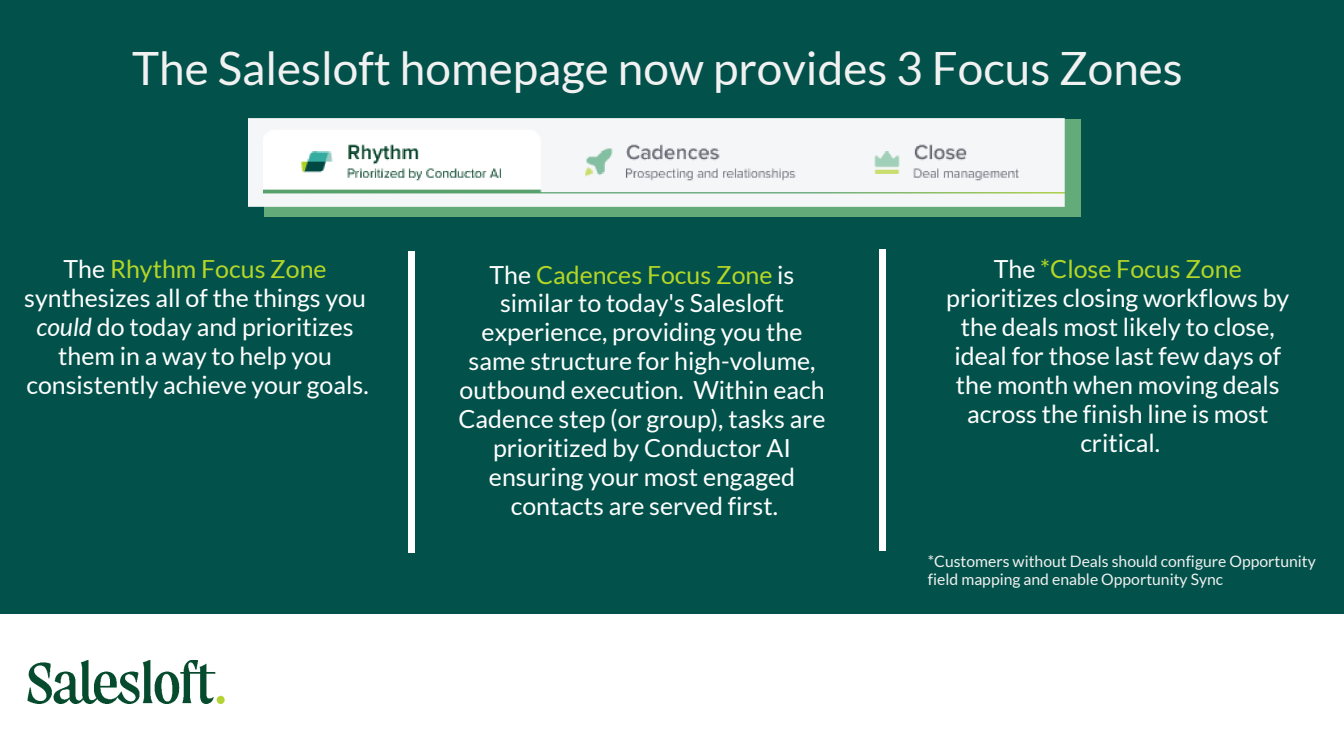
<style>
.page{position:relative;width:1344px;height:756px;background:#02524b}
.page>*{position:absolute;margin:0;border:0;box-sizing:border-box;transform-origin:0 0}
.t1{font:45.85px "Lato";color:#f1f1f1}
.t2{font:24.85px/28.9px "Lato";color:#fff;text-align:center}
.t3{font:15.75px/18.4px "Lato";color:#f1f1f1}
.s1{color:#b5d626}
.s2{font-style:italic}
</style>
<div class="page">
<div style="left:0;top:614px;width:1344px;height:142px;background:#fff"></div>
<img style="left:28px;top:660px;width:196px;height:44px">
<div style="left:408px;top:251px;width:7px;height:302px;background:#fff"></div>
<div style="left:879px;top:249px;width:7px;height:302px;background:#fff"></div>
<div style="left:264px;top:119px;width:816px;height:98px;background:#63ab78"></div>
<img style="left:248px;top:118px;width:816px;height:88px">
<h1 class="t1" style="left:132px;top:43px;width:1052px">The Salesloft homepage now provides 3 Focus Zones</h1>
<p class="t2" style="left:24px;top:255px;width:346px">The <span class="s1">Rhythm Focus Zone </span>synthesizes all of the things you <span class="s2">could</span> do today and prioritizes them in a way to help you consistently achieve your goals.</p>
<p class="t2" style="left:458px;top:260px;width:369px">The <span class="s1">Cadences Focus Zone</span> is similar to today's Salesloft experience, providing you the same structure for high-volume, outbound execution. Within each<br>Cadence step (or group), tasks are prioritized by Conductor AI ensuring your most engaged contacts are served first.</p>
<p class="t2" style="left:946px;top:255px;width:345px">The <span class="s1">*Close Focus Zone </span>prioritizes closing workflows by the deals most likely to close, ideal for those last few days of the month when moving deals across the finish line is most critical.</p>
<p class="t3" style="left:928px;top:552px;width:389px">*Customers without Deals should configure Opportunity field mapping and enable Opportunity Sync</p>
</div>
